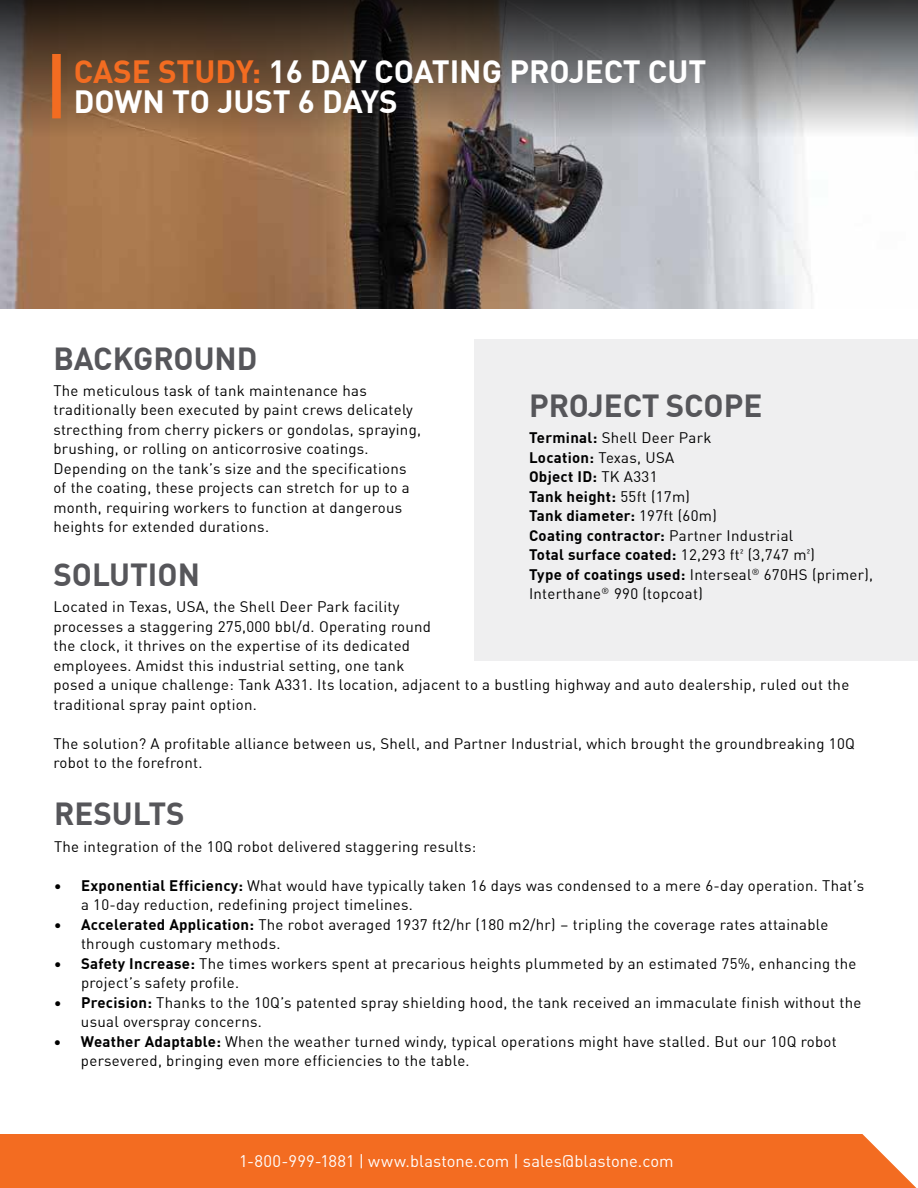
<style>
.page{position:relative;width:918px;height:1188px;background:#fff}
.page>*{position:absolute;margin:0;border:0;box-sizing:border-box;transform-origin:0 0}
.t1{font:700 31.5px/30px "DIN Offc";color:#fff}
.t2{font:700 31.35px "DIN Offc";color:#56565a}
.t3{font:16.5px "DIN Offc";color:#fff}
.t4{font:15px/19.5px "DIN Offc";letter-spacing:.02em;color:#000}
.s1{color:#f36c21}
.s2{font-weight:700}
</style>
<div class="page">
<div style="left:475px;top:339px;width:443px;height:322px;background:#efeff0"></div>
<img style="left:0;top:160px;width:812px;height:149px">
<svg style="left:0;top:0;width:918px;height:160px;background:#73675e"></svg>
<div style="left:52px;top:54px;width:9px;height:64px;background:#f36c21"></div>
<div style="left:0;top:1134px;width:916px;height:54px;background:#f36c21"></div>
<h1 class="t1" style="left:74px;top:56px;width:634px"><span class="s1">CASE STUDY:</span> 16 DAY COATING PROJECT CUT<br>DOWN TO JUST 6 DAYS</h1>
<h2 class="t2" style="left:53px;top:338px;width:206px">BACKGROUND</h2>
<p class="t4" style="left:53px;top:381px;width:369px">The meticulous task of tank maintenance has traditionally been executed by paint crews delicately strecthing from cherry pickers or gondolas, spraying, brushing, or rolling on anticorrosive coatings.<br>Depending on the tank’s size and the specifications of the coating, these projects can stretch for up to a month, requiring workers to function at dangerous heights for extended durations.</p>
<h2 class="t2" style="left:529px;top:385px;width:235px">PROJECT SCOPE</h2>
<p class="t4" style="left:529px;top:428px;width:346px"><span class="s2">Terminal:</span> Shell Deer Park<br><span class="s2">Location:</span> Texas, USA<br><span class="s2">Object ID:</span> TK A331<br><span class="s2">Tank height:</span> 55ft (17m)<br><span class="s2">Tank diameter:</span> 197ft (60m)<br><span class="s2">Coating contractor:</span> Partner Industrial<br><span class="s2">Total surface coated:</span> 12,293 ft² (3,747 m²)<br><span class="s2">Type of coatings used:</span> Interseal<sup>®</sup> 670HS (primer),<br>Interthane<sup>®</sup> 990 (topcoat)</p>
<h2 class="t2" style="left:53px;top:554px;width:148px">SOLUTION</h2>
<p class="t4" style="left:53px;top:597px;width:797px">Located in Texas, USA, the Shell Deer Park facility<br>processes a staggering 275,000 bbl/d. Operating round<br>the clock, it thrives on the expertise of its dedicated<br>employees. Amidst this industrial setting, one tank<br>posed a unique challenge: Tank A331. Its location, adjacent to a bustling highway and auto dealership, ruled out the traditional spray paint option.</p>
<p class="t4" style="left:53px;top:734px;width:803px">The solution? A profitable alliance between us, Shell, and Partner Industrial, which brought the groundbreaking 10Q robot to the forefront.</p>
<h2 class="t2" style="left:54px;top:793px;width:132px">RESULTS</h2>
<p class="t4" style="left:54px;top:837px;width:424px">The integration of the 10Q robot delivered staggering results:</p>
<p class="t4" style="left:81px;top:876px;width:785px;text-indent:-27px"><span class="s2">• Exponential Efficiency:</span> What would have typically taken 16 days was condensed to a mere 6-day operation. That’s a 10-day reduction, redefining project timelines.</p>
<p class="t4" style="left:81px;top:915px;width:749px;text-indent:-27px"><span class="s2">• Accelerated Application:</span> The robot averaged 1937 ft2/hr (180 m2/hr) – tripling the coverage rates attainable through customary methods.</p>
<p class="t4" style="left:81px;top:954px;width:777px;text-indent:-27px"><span class="s2">• Safety Increase:</span> The times workers spent at precarious heights plummeted by an estimated 75%, enhancing the project’s safety profile.</p>
<p class="t4" style="left:81px;top:993px;width:782px;text-indent:-27px"><span class="s2">• Precision:</span> Thanks to the 10Q’s patented spray shielding hood, the tank received an immaculate finish without the usual overspray concerns.</p>
<p class="t4" style="left:81px;top:1032px;width:757px;text-indent:-27px"><span class="s2">• Weather Adaptable:</span> When the weather turned windy, typical operations might have stalled. But our 10Q robot persevered, bringing even more efficiencies to the table.</p>
<p class="t3" style="left:239px;top:1150px;width:436px">1-800-999-1881 | www.blastone.com | sales@blastone.com</p>
</div>
